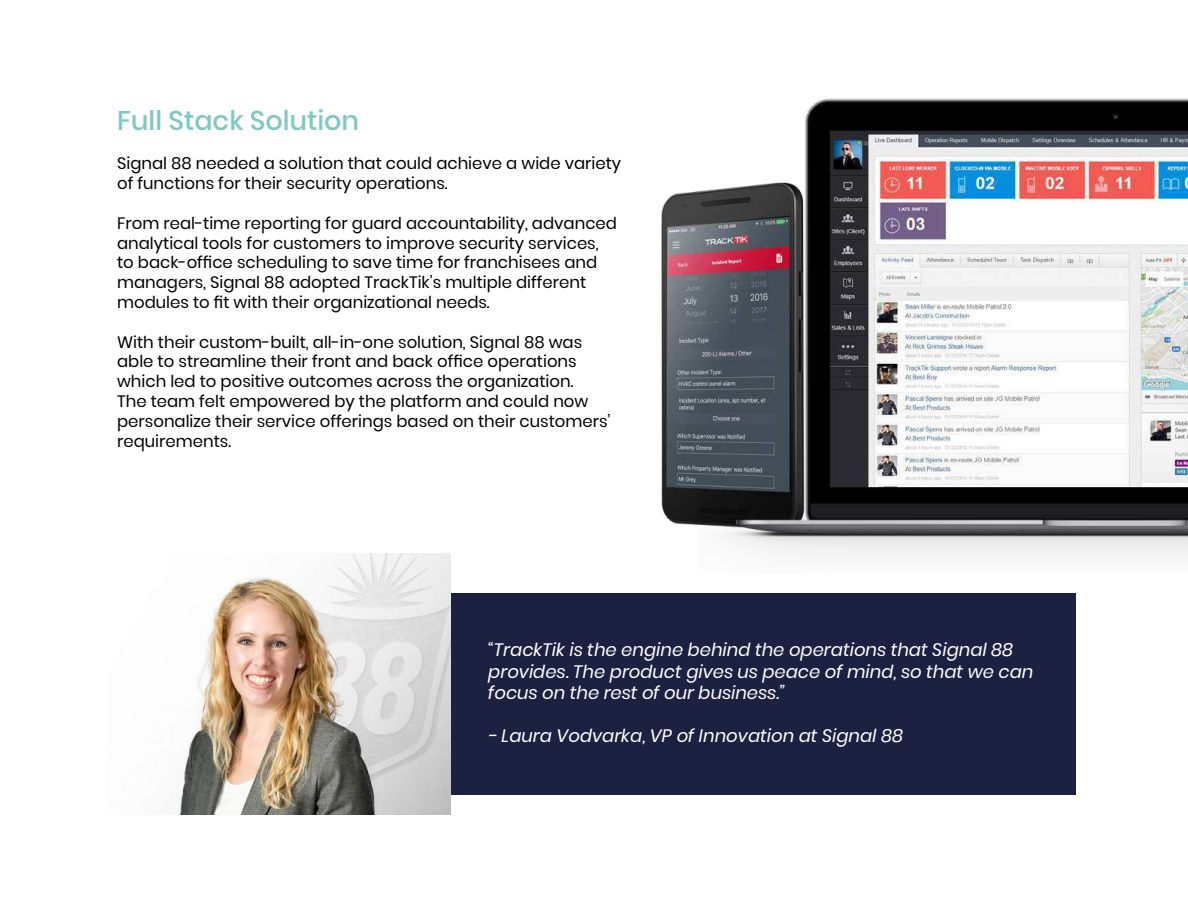
<style>
.page{position:relative;width:1188px;height:918px;background:#fff}
.page>*{position:absolute;margin:0;border:0;box-sizing:border-box;transform-origin:0 0}
.t1{font:500 27px "Poppins";color:#7fc8c5}
.t2{font:italic 18px/21.6px "Poppins";color:#fff}
.t3{font:16.5px/19.8px "Poppins";color:#000}
</style>
<div class="page">
<div style="left:338px;top:594px;width:738px;height:201px;background:#1c2041"></div>
<img style="left:176px;top:553px;width:275px;height:262px">
<img style="left:661px;top:191px;width:37px;height:334px">
<img style="left:698px;top:98px;width:490px;height:459px">
<h1 class="t1" style="left:117px;top:108px;width:244px">Full Stack Solution</h1>
<p class="t3" style="left:117px;top:154px;width:506px">Signal 88 needed a solution that could achieve a wide variety of functions for their security operations.</p>
<p class="t3" style="left:117px;top:213px;width:501px">From real-time reporting for guard accountability, advanced analytical tools for customers to improve security services, to back-office scheduling to save time for franchisees and managers, Signal 88 adopted TrackTik’s multiple different modules to fit with their organizational needs.</p>
<p class="t3" style="left:117px;top:332px;width:495px">With their custom-built, all-in-one solution, Signal 88 was able to streamline their front and back office operations which led to positive outcomes across the organization.<br>The team felt empowered by the platform and could now personalize their service offerings based on their customers’ requirements.</p>
<p class="t2" style="left:488px;top:641px;width:547px">“TrackTik is the engine behind the operations that Signal 88 provides. The product gives us peace of mind, so that we can focus on the rest of our business.”</p>
<p class="t2" style="left:488px;top:727px;width:416px">- Laura Vodvarka, VP of Innovation at Signal 88</p>
</div>
